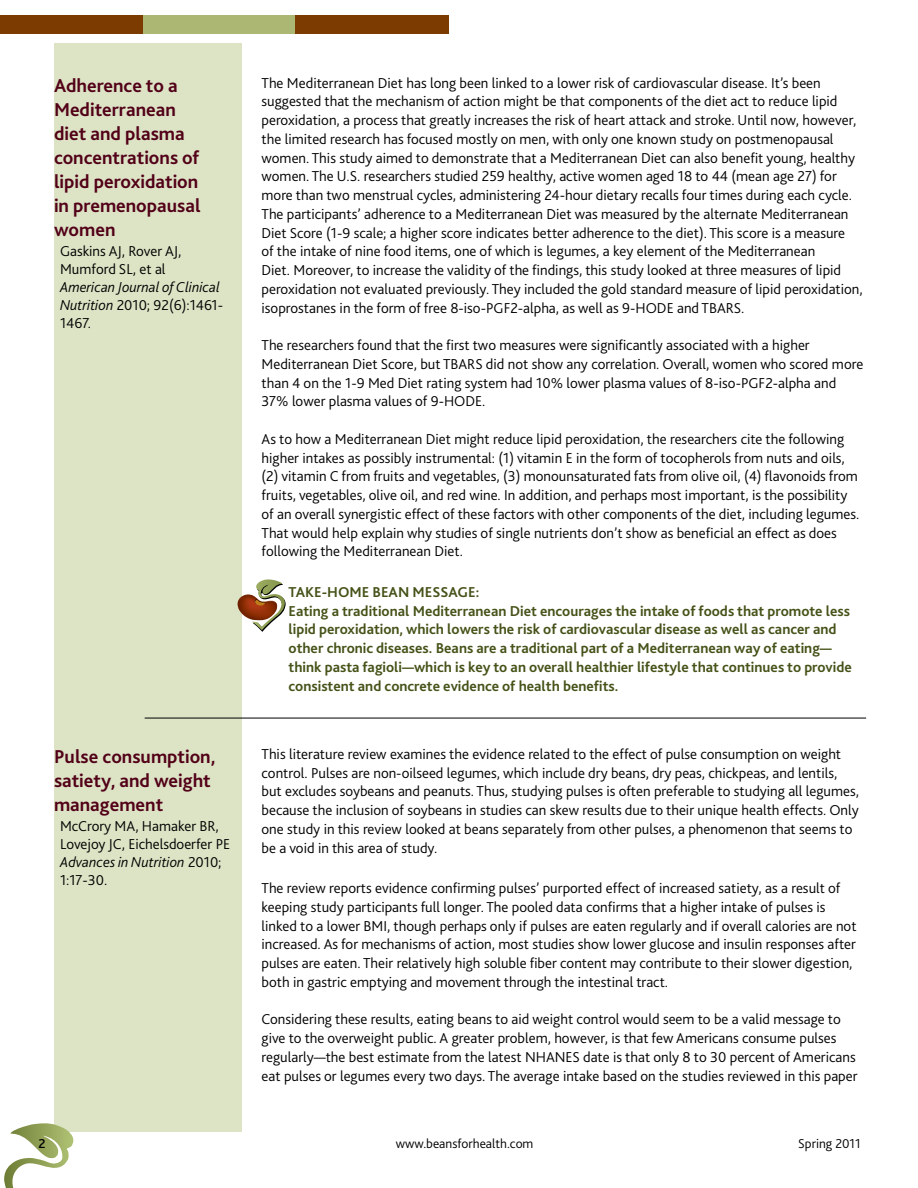
<style>
.page{position:relative;width:918px;height:1188px;background:#fff}
.page>*{position:absolute;margin:0;border:0;box-sizing:border-box;transform-origin:0 0}
.t1{font:700 19.5px/24px "Bliss 2";color:#520018}
.t2{font:300 15px/18.8px "Bliss 2";color:#000}
.t3{font:700 15px/18.8px "Bliss 2";color:#455218}
.t4{font:italic 300 15px/18px "Bliss 2";color:#000}
.t5{font:300 13.5px "Bliss 2";color:#000}
.t6{font:500 13.5px "Bliss 2";color:#000}
.s1{font-style:normal}
.s2{font-style:italic}
</style>
<div class="page">
<div style="left:54px;top:44px;width:187px;height:1088px;background:#dce4c5"></div>
<svg style="left:4px;top:1123px;width:69px;height:65px"></svg>
<div style="left:142px;top:15px;width:153px;height:19px;background:#adb774"></div>
<div style="left:295px;top:15px;width:154px;height:19px;background:#7c3b00"></div>
<div style="left:0;top:15px;width:143px;height:19px;background:#7c3b00"></div>
<img style="left:237px;top:594px;width:15px;height:26px">
<svg style="left:252px;top:579px;width:34px;height:53px"></svg>
<hr style="left:145px;top:718px;width:721px;height:1px;background:#000">
<h1 class="t1" style="left:54px;top:73px;width:148px">Adherence to a<br>Mediterranean diet and plasma concentrations of lipid peroxidation in premenopausal women</h1>
<p class="t2" style="left:60px;top:242px;width:123px;line-height:18px">Gaskins AJ, Rover AJ,<br>Mumford SL, et al</p>
<p class="t4" style="left:60px;top:278px;width:165px">American Journal of Clinical<br>Nutrition <span class="s1">2010; 92(6):1461-<br>1467.</span></p>
<h1 class="t1" style="left:54px;top:744px;width:163px">Pulse consumption, satiety, and weight management</h1>
<p class="t2" style="left:60px;top:817px;width:172px;line-height:18px">McCrory MA, Hamaker BR,<br>Lovejoy JC, Eichelsdoerfer PE<br><span class="s2">Advances in Nutrition</span> 2010;<br>1:17-30.</p>
<p class="t2" style="left:262px;top:73px;width:603px">The Mediterranean Diet has long been linked to a lower risk of cardiovascular disease. It’s been suggested that the mechanism of action might be that components of the diet act to reduce lipid peroxidation, a process that greatly increases the risk of heart attack and stroke. Until now, however, the limited research has focused mostly on men, with only one known study on postmenopausal women. This study aimed to demonstrate that a Mediterranean Diet can also benefit young, healthy women. The U.S. researchers studied 259 healthy, active women aged 18 to 44 (mean age 27) for more than two menstrual cycles, administering 24-hour dietary recalls four times during each cycle.<br>The participants’ adherence to a Mediterranean Diet was measured by the alternate Mediterranean Diet Score (1-9 scale; a higher score indicates better adherence to the diet). This score is a measure<br>of the intake of nine food items, one of which is legumes, a key element of the Mediterranean<br>Diet. Moreover, to increase the validity of the findings, this study looked at three measures of lipid peroxidation not evaluated previously. They included the gold standard measure of lipid peroxidation, isoprostanes in the form of free 8-iso-PGF2-alpha, as well as 9-HODE and TBARS.</p>
<p class="t2" style="left:262px;top:336px;width:603px">The researchers found that the first two measures were significantly associated with a higher Mediterranean Diet Score, but TBARS did not show any correlation. Overall, women who scored more than 4 on the 1-9 Med Diet rating system had 10% lower plasma values of 8-iso-PGF2-alpha and 37% lower plasma values of 9-HODE.</p>
<p class="t2" style="left:262px;top:429px;width:599px">As to how a Mediterranean Diet might reduce lipid peroxidation, the researchers cite the following higher intakes as possibly instrumental: (1) vitamin E in the form of tocopherols from nuts and oils, (2) vitamin C from fruits and vegetables, (3) monounsaturated fats from olive oil, (4) flavonoids from fruits, vegetables, olive oil, and red wine. In addition, and perhaps most important, is the possibility of an overall synergistic effect of these factors with other components of the diet, including legumes.<br>That would help explain why studies of single nutrients don’t show as beneficial an effect as does following the Mediterranean Diet.</p>
<p class="t3" style="left:289px;top:582px;width:565px">TAKE-HOME BEAN MESSAGE:<br>Eating a traditional Mediterranean Diet encourages the intake of foods that promote less lipid peroxidation, which lowers the risk of cardiovascular disease as well as cancer and other chronic diseases. Beans are a traditional part of a Mediterranean way of eating— think pasta fagioli—which is key to an overall healthier lifestyle that continues to provide consistent and concrete evidence of health benefits.</p>
<p class="t2" style="left:262px;top:744px;width:599px">This literature review examines the evidence related to the effect of pulse consumption on weight control. Pulses are non-oilseed legumes, which include dry beans, dry peas, chickpeas, and lentils, but excludes soybeans and peanuts. Thus, studying pulses is often preferable to studying all legumes, because the inclusion of soybeans in studies can skew results due to their unique health effects. Only one study in this review looked at beans separately from other pulses, a phenomenon that seems to be a void in this area of study.</p>
<p class="t2" style="left:262px;top:878px;width:597px">The review reports evidence confirming pulses’ purported effect of increased satiety, as a result of keeping study participants full longer. The pooled data confirms that a higher intake of pulses is linked to a lower BMI, though perhaps only if pulses are eaten regularly and if overall calories are not increased. As for mechanisms of action, most studies show lower glucose and insulin responses after pulses are eaten. Their relatively high soluble fiber content may contribute to their slower digestion, both in gastric emptying and movement through the intestinal tract.</p>
<p class="t2" style="left:262px;top:1010px;width:597px">Considering these results, eating beans to aid weight control would seem to be a valid message to give to the overweight public. A greater problem, however, is that few Americans consume pulses regularly—the best estimate from the latest NHANES date is that only 8 to 30 percent of Americans eat pulses or legumes every two days. The average intake based on the studies reviewed in this paper</p>
<p class="t6" style="left:39px;top:1135px;width:9px">2</p>
<p class="t5" style="left:396px;top:1135px;width:139px">www.beansforhealth.com</p>
<p class="t5" style="left:798px;top:1135px;width:64px">Spring 2011</p>
</div>
